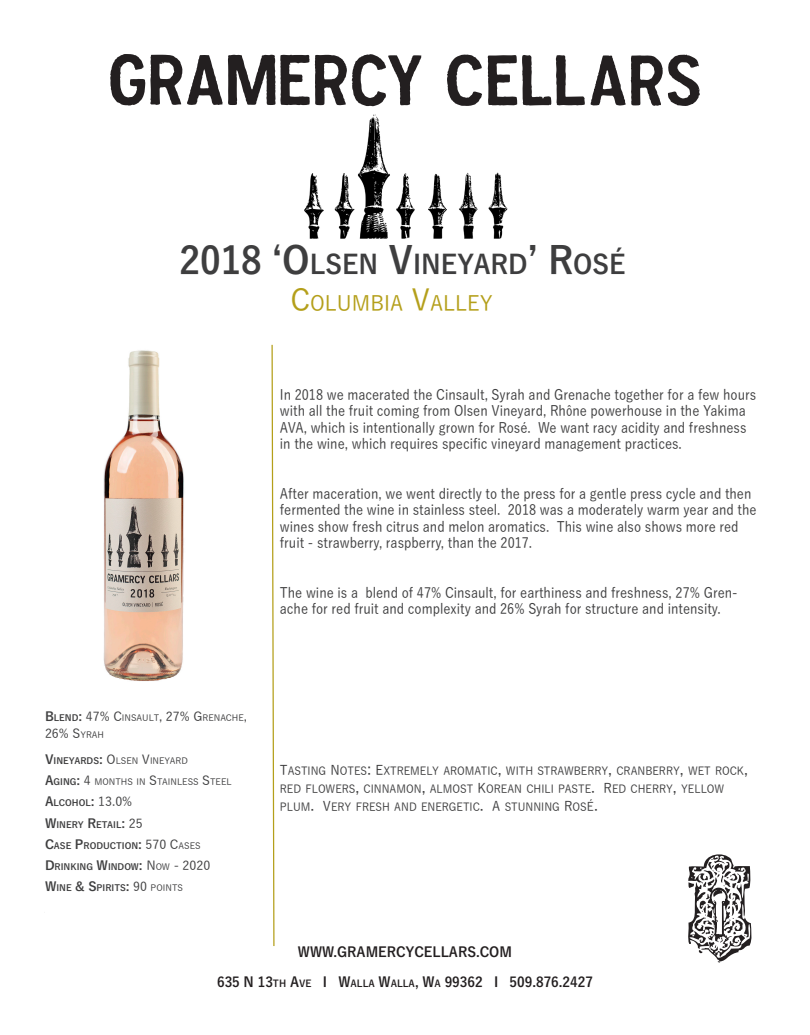
<style>
.page{position:relative;width:810px;height:1035px;background:#fff}
.page>*{position:absolute;margin:0;border:0;box-sizing:border-box;transform-origin:0 0}
.t1{font:700 26.25px "Yu Go";color:#3e3e3f;scale:.96 1}
.t2{font:500 21px "Yu Go";color:#b49f1a;scale:.96 1}
.t3{font:500 14.5px/16.5px "Yu Go";color:#3e3e3f;scale:.89 1}
.t4{font:700 13.75px "Yu Go";color:#231f20;scale:.96 1}
.t5{font:700 13.75px "Yu Go";color:#231f20;scale:.96 1}
.t6{font:500 12.5px "Yu Go";color:#3e3e3f}
.t7{font:500 11.25px/18px "Yu Go";color:#3e3e3f;scale:.93 1}
.t8{font:700 8.75px "Yu Go";color:#3e3e3f}
.t9{font:500 8.75px "Yu Go";color:#3e3e3f}
.s1{font-size:37.5px}
.s2{font-style:inherit}
.s3{font-size:30px}
.s4{font-weight:700;font-size:12.5px}
.s5{font-weight:700}
.s6{font-size:12.5px}
.s7{font-size:8.75px}
.s8{font-weight:500;font-size:12.5px}
.s9{font-weight:500}
.s10{font-size:13.38px}
.s11{font-size:16px}
.s12{font-size:12px}
.s13{font-size:9.62px}
</style>
<div class="page">
<img style="left:304px;top:106px;width:204px;height:133px">
<svg style="left:271px;top:344px;width:4px;height:602px"></svg>
<svg style="left:688px;top:854px;width:63px;height:109px"></svg>
<img style="left:103px;top:350px;width:81px;height:331px">
<svg style="left:447px;top:54px;width:35px;height:52px"></svg>
<svg style="left:110px;top:54px;width:311px;height:52px"></svg>
<svg style="left:488px;top:54px;width:212px;height:52px"></svg>
<p class="t1" style="left:179px;top:249px;width:466px"><span class="s1">2018 ‘O</span>LSEN <span class="s1">V</span>INEYARD<span class="s1">’ R</span>OS<span class="s2">É</span></p>
<p class="t2" style="left:291px;top:284px;width:212px"><span class="s3">C</span>OLUMBIA <span class="s3">V</span>ALLEY</p>
<p class="t3" style="left:280px;top:384px;width:537px">In 2018 we macerated the Cinsault, Syrah and Grenache together for a few hours with all the fruit coming from Olsen Vineyard, Rhône powerhouse in the Yakima AVA, which is intentionally grown for Rosé. We want racy acidity and freshness in the wine, which requires specific vineyard management practices.</p>
<p class="t3" style="left:280px;top:483px;width:537px">After maceration, we went directly to the press for a gentle press cycle and then fermented the wine in stainless steel. 2018 was a moderately warm year and the wines show fresh citrus and melon aromatics. This wine also shows more red fruit - strawberry, raspberry, than the 2017.</p>
<p class="t3" style="left:280px;top:582px;width:516px">The wine is a blend of 47% Cinsault, for earthiness and freshness, 27% Gren&shy;ache for red fruit and complexity and 26% Syrah for structure and intensity.</p>
<p class="t9" style="left:45px;top:710px;width:204px"><span class="s4">B</span><span class="s5">LEND</span><span class="s4">:</span> <span class="s6">47% C</span>INSAULT<span class="s6">, 27% G</span> RENACHE<span class="s6">,</span></p>
<p class="t6" style="left:45px;top:721px;width:61px">26% S<span class="s7">YRAH</span></p>
<p class="t9" style="left:45px;top:753px;width:144px"><span class="s4">V</span><span class="s5">INEYARDS</span><span class="s4">:</span> <span class="s6">O</span> LSEN <span class="s6">V</span>INEYARD</p>
<p class="t9" style="left:45px;top:774px;width:188px"><span class="s4">A</span><span class="s5">GING</span><span class="s4">:</span> <span class="s6">4</span> MONTHS IN <span class="s6">S</span>TAINLESS <span class="s6">S</span>TEEL</p>
<p class="t8" style="left:45px;top:798px;width:89px"><span class="s6">A</span>LCOHOL<span class="s6">:</span> <span class="s8">13.0%</span></p>
<p class="t8" style="left:45px;top:820px;width:99px"><span class="s6">W</span>INERY <span class="s6">R</span>ETAIL<span class="s6">:</span> <span class="s8">25</span></p>
<p class="t8" style="left:45px;top:841px;width:157px"><span class="s6">C</span>ASE <span class="s6">P</span>RODUCTION<span class="s6">:</span> <span class="s8">570 C</span><span class="s9">ASES</span></p>
<p class="t8" style="left:45px;top:862px;width:167px"><span class="s6">D</span>RINKING <span class="s6">W</span>INDOW<span class="s6">:</span> <span class="s8">N</span> <span class="s9">OW</span> <span class="s8">- 2020</span></p>
<p class="t8" style="left:45px;top:883px;width:139px"><span class="s6">W</span>INE <span class="s6">&amp; S</span>PIRITS<span class="s6">:</span> <span class="s8">90</span> <span class="s9">POINTS</span></p>
<p class="t7" style="left:280px;top:760px;width:505px"><span class="s10">T</span>ASTING <span class="s10">N</span> OTES<span class="s11">:</span> <span class="s10">E</span>XTREMELY AROMATIC<span class="s11">,</span> WITH STRAWBERRY<span class="s11">,</span> CRANBERRY<span class="s11">,</span> WET ROCK<span class="s11">,<br></span>RED FLOWERS<span class="s11">,</span> CINNAMON<span class="s11">,</span> ALMOST <span class="s10">K</span>OREAN CHILI PASTE<span class="s11">.</span> <span class="s10">R</span>ED CHERRY<span class="s11">,</span> YELLOW<br>PLUM<span class="s11">.</span> <span class="s10">V</span>ERY FRESH AND ENERGETIC<span class="s11">.</span> <span class="s10">A</span> STUNNING <span class="s10">R</span>OS<span class="s12">É</span><span class="s11">.</span></p>
<p class="t5" style="left:298px;top:945px;width:224px">WWW.GRAMERCYCELLARS.COM</p>
<p class="t4" style="left:217px;top:975px;width:393px">635 N 13<span class="s13">TH</span> A<span class="s13">VE</span> I W<span class="s13">ALLA</span> W<span class="s13">ALLA</span>, W<span class="s13">A</span> 99362 I 509.876.2427</p>
</div>
